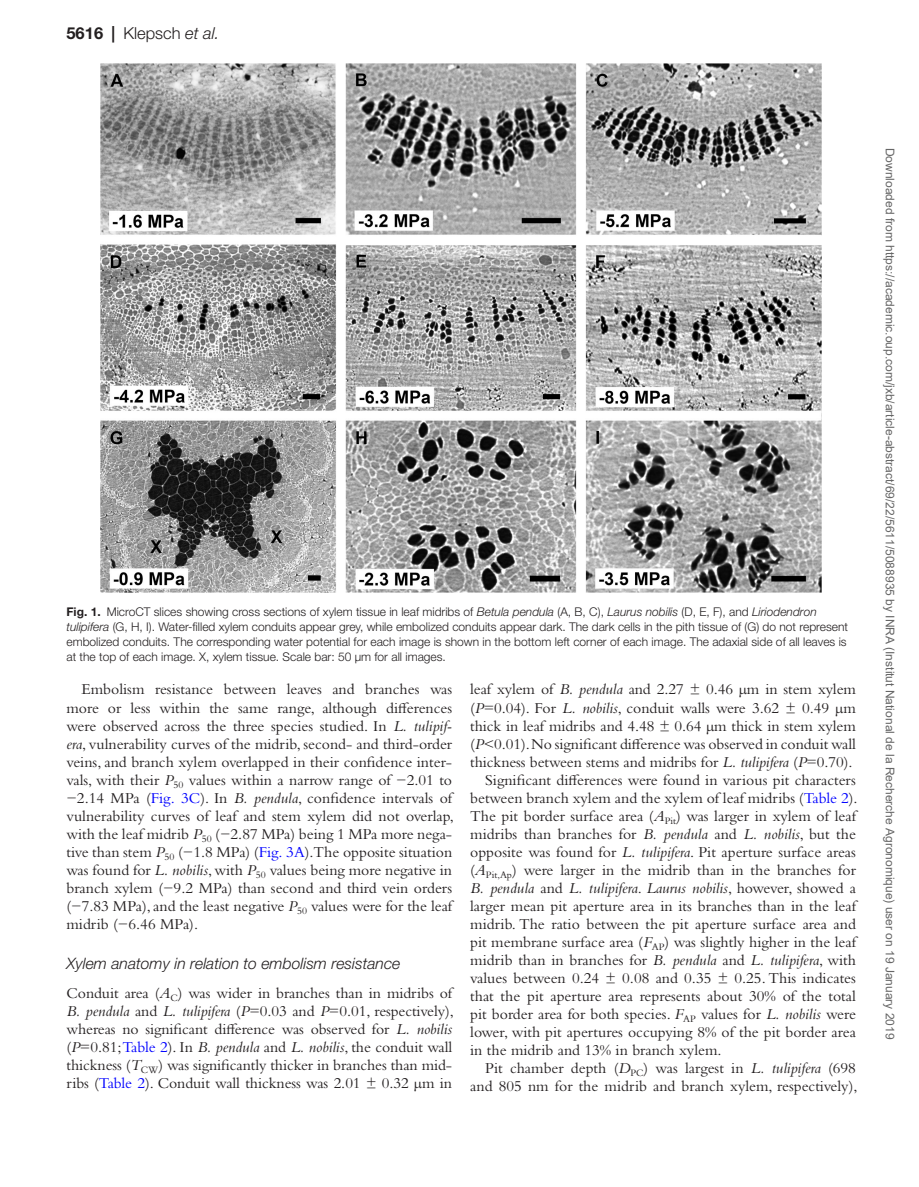
<style>
.page{position:relative;width:919px;height:1187px;background:#fff}
.page>*{position:absolute;margin:0;border:0;box-sizing:border-box;transform-origin:0 0}
.t1{font:300 16.5px "Helvetica Neue LT Std";color:#231f20}
.t2{font:15.75px/18px "Bembo Std";color:#231f20;text-align:justify}
.t3{font:italic 15.75px "Bembo Std";color:#231f20}
.t4{font:italic 300 15.75px "Helvetica Neue LT Std";color:#231f20}
.t5{font:300 12px/15px "Helvetica Neue LT Std";color:#231f20}
.t6{font:12px "Arial";color:#666}
.s1{font-weight:700}
.s2{font-style:italic}
.s3{color:#00f}
.s4{font-style:normal}
</style>
<div class="page">
<img style="left:101px;top:63px;width:720px;height:529px">
<p class="t1" style="left:66px;top:23px;width:154px"><span class="s1">5616 |</span> Klepsch <span class="s2">et al.</span></p>
<p class="t5" style="left:66px;top:604px;width:783px"><span class="s1">Fig. 1.</span> MicroCT slices showing cross sections of xylem tissue in leaf midribs of <span class="s2">Betula pendula</span> (A, B, C), <span class="s2">Laurus nobilis</span> (D, E, F), and <span class="s2">Liriodendron tulipifera</span> (G, H, I). Water-filled xylem conduits appear grey, while embolized conduits appear dark. The dark cells in the pith tissue of (G) do not represent embolized conduits. The corresponding water potential for each image is shown in the bottom left corner of each image. The adaxial side of all leaves is at the top of each image. X, xylem tissue. Scale bar: 50 µm for all images.</p>
<p class="t2" style="left:66px;top:680px;width:389px;text-indent:15px">Embolism resistance between leaves and branches was more or less within the same range, although differences were observed across the three species studied. In <span class="s2">L. tulipif&shy;era</span>, vulnerability curves of the midrib, second- and third-order veins, and branch xylem overlapped in their confidence inter&shy;vals, with their <span class="s2">P</span><sub>50</sub> values within a narrow range of −2.01 to −2.14 MPa (<span class="s3">Fig. 3C</span>). In <span class="s2">B. pendula</span>, confidence intervals of vulnerability curves of leaf and stem xylem did not overlap, with the leaf midrib <span class="s2">P</span><sub>50</sub> (−2.87 MPa) being 1 MPa more nega&shy;tive than stem <span class="s2">P</span><sub>50</sub> (−1.8 MPa) (<span class="s3">Fig. 3A</span>).The opposite situation was found for <span class="s2">L. nobilis</span>, with <span class="s2">P</span><sub>50</sub> values being more negative in branch xylem (−9.2 MPa) than second and third vein orders (−7.83 MPa), and the least negative <span class="s2">P</span><sub>50</sub> values were for the leaf midrib (−6.46 MPa).</p>
<p class="t4" style="left:66px;top:954px;width:335px">Xylem anatomy in relation to embolism resistance</p>
<p class="t2" style="left:66px;top:983px;width:389px">Conduit area (<span class="s2">A</span><sub>C</sub>) was wider in branches than in midribs of <span class="s2">B. pendula</span> and <span class="s2">L. tulipifera</span> (<span class="s2">P</span>=0.03 and <span class="s2">P</span>=0.01, respectively), whereas no significant difference was observed for <span class="s2">L. nobilis </span>(<span class="s2">P</span>=0.81; <span class="s3">Table 2</span>). In <span class="s2">B. pendula</span> and <span class="s2">L. nobilis</span>, the conduit wall thickness (<span class="s2">T</span><sub>CW</sub>) was significantly thicker in branches than mid&shy;ribs (<span class="s3">Table 2</span>). Conduit wall thickness was 2.01 ± 0.32 µm in</p>
<p class="t2" style="left:470px;top:680px;width:387px">leaf xylem of <span class="s2">B. pendula</span> and 2.27 ± 0.46 µm in stem xylem</p>
<p class="t2" style="left:470px;top:698px;width:387px">(<span class="s2">P</span>=0.04). For <span class="s2">L. nobilis</span>, conduit walls were 3.62 ± 0.49 µm</p>
<p class="t2" style="left:470px;top:716px;width:387px">thick in leaf midribs and 4.48 ± 0.64 µm thick in stem xylem</p>
<p class="t2" style="left:470px;top:734px;width:387px">(<span class="s2">P</span>&lt;0.01). No significant difference was observed in conduit wall</p>
<p class="t2" style="left:470px;top:752px;width:384px">thickness between stems and midribs for <span class="s2">L. tulipifera</span> (<span class="s2">P</span>=0.70).</p>
<p class="t2" style="left:485px;top:770px;width:372px">Significant differences were found in various pit characters</p>
<p class="t2" style="left:470px;top:788px;width:389px">between branch xylem and the xylem of leaf midribs (<span class="s3">Table 2</span>).</p>
<p class="t2" style="left:470px;top:806px;width:387px">The pit border surface area (<span class="s2">A</span><sub>Pit</sub>) was larger in xylem of leaf</p>
<p class="t2" style="left:470px;top:824px;width:387px">midribs than branches for <span class="s2">B. pendula</span> and <span class="s2">L. nobilis</span>, but the</p>
<p class="t2" style="left:470px;top:842px;width:387px">opposite was found for <span class="s2">L. tulipifera</span>. Pit aperture surface areas</p>
<p class="t2" style="left:470px;top:860px;width:387px">(<span class="s2">A</span><sub>Pit,Ap</sub>) were larger in the midrib than in the branches for</p>
<p class="t3" style="left:470px;top:878px;width:387px">B. pendula <span class="s4">and</span> L. tulipifera<span class="s4">.</span> Laurus nobilis<span class="s4">, however, showed a</span></p>
<p class="t2" style="left:470px;top:896px;width:387px">larger mean pit aperture area in its branches than in the leaf</p>
<p class="t2" style="left:470px;top:914px;width:387px">midrib. The ratio between the pit aperture surface area and</p>
<p class="t2" style="left:470px;top:932px;width:387px">pit membrane surface area (<span class="s2">F</span><sub>AP</sub>) was slightly higher in the leaf</p>
<p class="t2" style="left:470px;top:950px;width:387px">midrib than in branches for <span class="s2">B. pendula</span> and <span class="s2">L. tulipifera</span>, with</p>
<p class="t2" style="left:470px;top:968px;width:387px">values between 0.24 ± 0.08 and 0.35 ± 0.25. This indicates</p>
<p class="t2" style="left:470px;top:986px;width:387px">that the pit aperture area represents about 30% of the total</p>
<p class="t2" style="left:470px;top:1004px;width:387px">pit border area for both species. <span class="s2">F</span><sub>AP</sub> values for <span class="s2">L. nobilis</span> were</p>
<p class="t2" style="left:470px;top:1022px;width:387px">lower, with pit apertures occupying 8% of the pit border area</p>
<p class="t2" style="left:470px;top:1040px;width:253px">in the midrib and 13% in branch xylem.</p>
<p class="t2" style="left:485px;top:1058px;width:372px">Pit chamber depth (<span class="s2">D</span><sub>PC</sub>) was largest in <span class="s2">L. tulipifera</span> (698</p>
<p class="t2" style="left:470px;top:1076px;width:389px">and 805 nm for the midrib and branch xylem, respectively),</p>
<p class="t6" style="left:894px;top:148px;width:893px;rotate:90deg">Downloaded from https://academic.oup.com/jxb/article-abstract/69/22/5611/5088935 by INRA (Institut National de la Recherche Agronomique) user on 19 January 2019</p>
</div>
